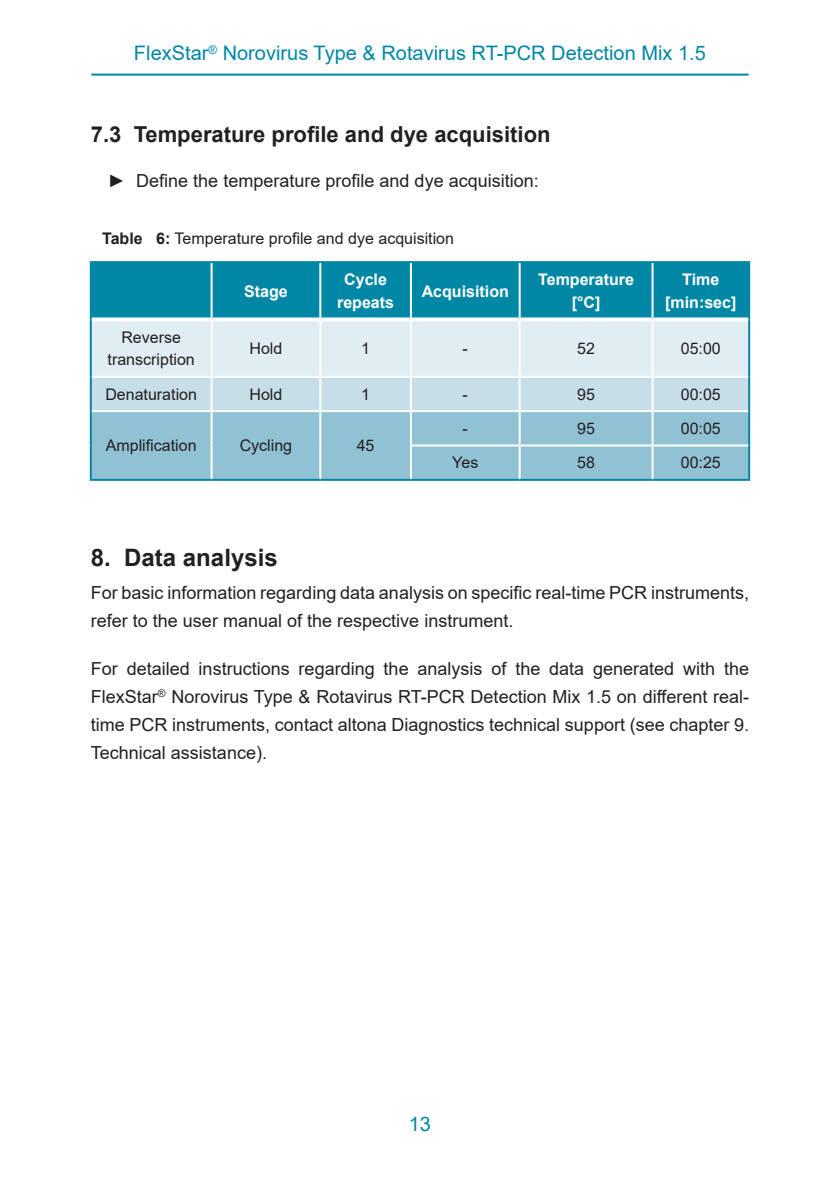
<style>
.page{position:relative;width:840px;height:1191px;background:#fff}
.page>*{position:absolute;margin:0;border:0;box-sizing:border-box;transform-origin:0 0}
.Level_1{font:700 24px "Arial";color:#231f20}
.Level_2{font:700 22px "Arial";color:#231f20}
.Seitenkopf{font:20px "Arial";color:#0087a6}
.Mengentext{font:18px/28px "Arial";color:#231f20}
.Mengentext_zentriert{font:16px/22px "Arial";color:#231f20;text-align:center}
.Kopfzeile{font:700 16px/23px "Arial";color:#fff;text-align:center}
.Titel{font:16px "Arial";color:#231f20}
.s1{font-weight:700}
</style>
<div class="page">
<hr style="left:91px;top:74px;width:657px;height:2px;background:#0087a6">
<svg style="left:92px;top:263px;width:655px;height:147px;background:#85c2d3"></svg>
<div style="left:92px;top:412px;width:655px;height:67px;background:#91c2d4"></div>
<hr style="left:90px;top:319px;width:2px;height:58px;background:#0087a6">
<hr style="left:90px;top:377px;width:2px;height:34px;background:#0087a6">
<hr style="left:90px;top:411px;width:2px;height:34px;background:#0087a6">
<hr style="left:90px;top:445px;width:2px;height:34px;background:#0087a6">
<hr style="left:90px;top:479px;width:121px;height:2px;background:#0087a6">
<hr style="left:211px;top:479px;width:109px;height:2px;background:#0087a6">
<hr style="left:320px;top:479px;width:90px;height:2px;background:#0087a6">
<hr style="left:410px;top:479px;width:109px;height:2px;background:#0087a6">
<hr style="left:519px;top:479px;width:133px;height:2px;background:#0087a6">
<hr style="left:652px;top:479px;width:97px;height:2px;background:#0087a6">
<hr style="left:90px;top:261px;width:121px;height:2px;background:#0087a6">
<hr style="left:90px;top:263px;width:2px;height:56px;background:#0087a6">
<svg style="left:92px;top:317px;width:119px;height:4px"></svg>
<hr style="left:211px;top:261px;width:109px;height:2px;background:#0087a6">
<hr style="left:210px;top:263px;width:2px;height:54px;background:#fff">
<svg style="left:211px;top:317px;width:109px;height:4px"></svg>
<hr style="left:320px;top:261px;width:90px;height:2px;background:#0087a6">
<hr style="left:319px;top:263px;width:2px;height:54px;background:#fff">
<svg style="left:320px;top:317px;width:90px;height:4px"></svg>
<hr style="left:410px;top:261px;width:109px;height:2px;background:#0087a6">
<hr style="left:409px;top:263px;width:2px;height:54px;background:#fff">
<svg style="left:410px;top:317px;width:109px;height:4px"></svg>
<hr style="left:519px;top:261px;width:133px;height:2px;background:#0087a6">
<hr style="left:518px;top:263px;width:2px;height:54px;background:#fff">
<svg style="left:519px;top:317px;width:133px;height:4px"></svg>
<hr style="left:652px;top:261px;width:97px;height:2px;background:#0087a6">
<hr style="left:747px;top:263px;width:2px;height:56px;background:#0087a6">
<hr style="left:747px;top:319px;width:2px;height:58px;background:#0087a6">
<hr style="left:747px;top:377px;width:2px;height:34px;background:#0087a6">
<hr style="left:747px;top:411px;width:2px;height:34px;background:#0087a6">
<hr style="left:747px;top:445px;width:2px;height:34px;background:#0087a6">
<hr style="left:651px;top:263px;width:2px;height:54px;background:#fff">
<hr style="left:210px;top:321px;width:2px;height:55px;background:#fff">
<hr style="left:319px;top:321px;width:2px;height:55px;background:#fff">
<hr style="left:409px;top:321px;width:2px;height:55px;background:#fff">
<hr style="left:518px;top:321px;width:2px;height:55px;background:#fff">
<hr style="left:651px;top:321px;width:2px;height:55px;background:#fff">
<hr style="left:92px;top:376px;width:119px;height:2px;background:#fff">
<hr style="left:211px;top:376px;width:109px;height:2px;background:#fff">
<hr style="left:210px;top:378px;width:2px;height:32px;background:#fff">
<hr style="left:320px;top:376px;width:90px;height:2px;background:#fff">
<hr style="left:319px;top:378px;width:2px;height:32px;background:#fff">
<hr style="left:410px;top:376px;width:109px;height:2px;background:#fff">
<hr style="left:409px;top:378px;width:2px;height:32px;background:#fff">
<hr style="left:519px;top:376px;width:133px;height:2px;background:#fff">
<hr style="left:518px;top:378px;width:2px;height:32px;background:#fff">
<hr style="left:652px;top:376px;width:95px;height:2px;background:#fff">
<hr style="left:651px;top:378px;width:2px;height:32px;background:#fff">
<hr style="left:210px;top:412px;width:2px;height:33px;background:#fff">
<hr style="left:319px;top:412px;width:2px;height:33px;background:#fff">
<hr style="left:409px;top:412px;width:2px;height:32px;background:#fff">
<hr style="left:518px;top:412px;width:2px;height:32px;background:#fff">
<hr style="left:651px;top:412px;width:2px;height:32px;background:#fff">
<hr style="left:210px;top:445px;width:2px;height:34px;background:#fff">
<hr style="left:319px;top:445px;width:2px;height:34px;background:#fff">
<hr style="left:409px;top:444px;width:110px;height:2px;background:#fff">
<hr style="left:409px;top:446px;width:2px;height:33px;background:#fff">
<hr style="left:519px;top:444px;width:133px;height:2px;background:#fff">
<hr style="left:518px;top:446px;width:2px;height:33px;background:#fff">
<hr style="left:652px;top:444px;width:95px;height:2px;background:#fff">
<hr style="left:651px;top:446px;width:2px;height:33px;background:#fff">
<svg style="left:652px;top:317px;width:95px;height:4px"></svg>
<p class="Seitenkopf" style="left:134px;top:40px;width:573px">FlexStar<sup>®</sup> Norovirus Type &amp; Rotavirus RT-PCR Detection Mix 1.5</p>
<p class="Level_2" style="left:91px;top:119px;width:461px">7.3 Temperature profile and dye acquisition</p>
<p class="Mengentext" style="left:108px;top:167px;width:432px">► Define the temperature profile and dye acquisition:</p>
<p class="Titel" style="left:102px;top:227px;width:353px"><span class="s1">Table 6:</span> Temperature profile and dye acquisition</p>
<p class="Kopfzeile" style="left:244px;top:280px;width:45px">Stage</p>
<p class="Kopfzeile" style="left:337px;top:268px;width:58px">Cycle repeats</p>
<p class="Kopfzeile" style="left:421px;top:280px;width:89px">Acquisition</p>
<p class="Kopfzeile" style="left:538px;top:268px;width:97px">Temperature [°C]</p>
<p class="Kopfzeile" style="left:665px;top:268px;width:73px">Time [min:sec]</p>
<p class="Mengentext_zentriert" style="left:107px;top:327px;width:89px">Reverse transcription</p>
<p class="Mengentext_zentriert" style="left:249px;top:338px;width:34px">Hold</p>
<p class="Mengentext_zentriert" style="left:361px;top:338px;width:10px">1</p>
<p class="Mengentext_zentriert" style="left:462px;top:338px;width:7px">-</p>
<p class="Mengentext_zentriert" style="left:577px;top:338px;width:19px">52</p>
<p class="Mengentext_zentriert" style="left:680px;top:338px;width:42px">05:00</p>
<p class="Mengentext_zentriert" style="left:105px;top:383px;width:93px">Denaturation</p>
<p class="Mengentext_zentriert" style="left:249px;top:383px;width:34px">Hold</p>
<p class="Mengentext_zentriert" style="left:361px;top:383px;width:10px">1</p>
<p class="Mengentext_zentriert" style="left:462px;top:383px;width:7px">-</p>
<p class="Mengentext_zentriert" style="left:577px;top:383px;width:19px">95</p>
<p class="Mengentext_zentriert" style="left:680px;top:383px;width:42px">00:05</p>
<p class="Mengentext_zentriert" style="left:106px;top:434px;width:92px">Amplification</p>
<p class="Mengentext_zentriert" style="left:239px;top:434px;width:54px">Cycling</p>
<p class="Mengentext_zentriert" style="left:356px;top:434px;width:19px">45</p>
<p class="Mengentext_zentriert" style="left:462px;top:417px;width:7px">-</p>
<p class="Mengentext_zentriert" style="left:577px;top:417px;width:19px">95</p>
<p class="Mengentext_zentriert" style="left:680px;top:417px;width:42px">00:05</p>
<p class="Mengentext_zentriert" style="left:452px;top:452px;width:28px">Yes</p>
<p class="Mengentext_zentriert" style="left:577px;top:452px;width:19px">58</p>
<p class="Mengentext_zentriert" style="left:680px;top:452px;width:42px">00:25</p>
<p class="Level_1" style="left:91px;top:540px;width:188px">8. Data analysis</p>
<p class="Mengentext" style="left:91px;top:579px;width:659px">For basic information regarding data analysis on specific real-time PCR instruments, refer to the user manual of the respective instrument.</p>
<p class="Mengentext" style="left:91px;top:654px;width:659px;text-align:justify">For detailed instructions regarding the analysis of the data generated with the FlexStar<sup>®</sup> Norovirus Type &amp; Rotavirus RT-PCR Detection Mix 1.5 on different real&shy;time PCR instruments, contact altona Diagnostics technical support (see chapter 9.<br>Technical assistance).</p>
<p class="Seitenkopf" style="left:408px;top:1110px;width:24px">13</p>
</div>
